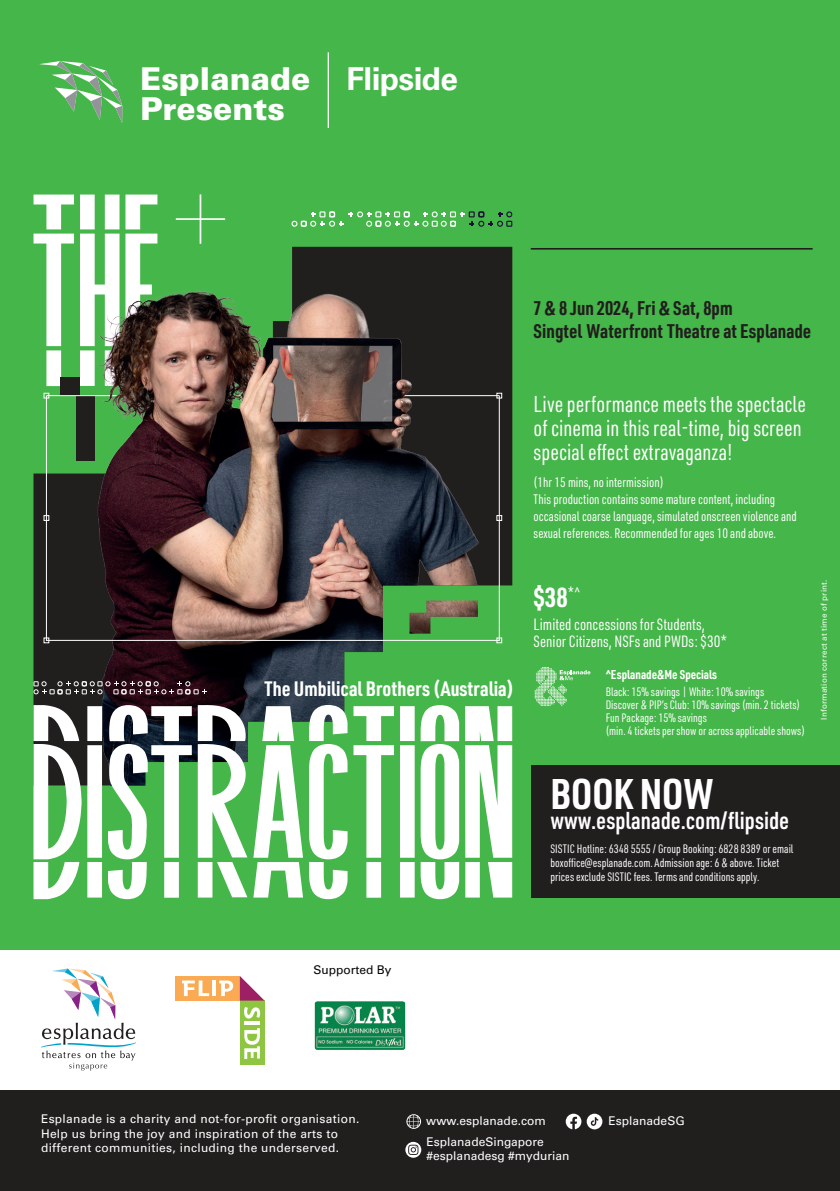
<style>
.page{position:relative;width:840px;height:1191px;background:#fff}
.page>*{position:absolute;margin:0;border:0;box-sizing:border-box;transform-origin:0 0}
.t1{font:700 42px "URWDIN Cond";color:#fff}
.t2{font:900 31.6px/30.2px "Univers LT Std";color:#fff}
.t3{font:700 31.6px "Univers LT Std";letter-spacing:-.02em;color:#fff}
.t4{font:700 27px "URWDIN Cond";color:#fff}
.t5{font:600 24px "URWDIN Cond";color:#fff}
.t6{font:22.4px/24.2px "URWDIN Cond";color:#fff}
.t7{font:700 20.4px "URWDIN Cond";color:#fff}
.t8{font:700 19.4px/23.4px "URWDIN Cond";color:#211e1e}
.t9{font:16px/17.2px "URWDIN Cond";color:#fff}
.t10{font:13.6px/16.8px "URWDIN Cond";color:#fff}
.t11{font:700 12.6px "URWDIN Cond";color:#fff}
.t12{font:12px/13.2px "URWDIN Cond";color:#fff}
.t13{font:12px/14.4px "Univers LT Std";letter-spacing:.025em;color:#fff}
.t14{font:12px/14px "Univers LT Std";color:#fff}
.t15{font:12px "Univers LT Std";color:#050504}
.t16{font:8px "Univers LT Std";letter-spacing:.025em;color:#fff}
</style>
<div class="page">
<div style="left:0;top:0;width:839px;height:1191px;background:#45b649"></div>
<svg style="left:33px;top:194px;width:41px;height:53px"></svg>
<svg style="left:80px;top:194px;width:39px;height:53px"></svg>
<svg style="left:125px;top:194px;width:32px;height:53px"></svg>
<svg style="left:46px;top:247px;width:466px;height:32px"></svg>
<img style="left:33px;top:279px;width:479px;height:506px">
<svg style="left:33px;top:705px;width:48px;height:194px"></svg>
<svg style="left:87px;top:706px;width:15px;height:191px;background:#f1f5f1"></svg>
<svg style="left:108px;top:705px;width:84px;height:194px"></svg>
<svg style="left:198px;top:705px;width:49px;height:192px"></svg>
<svg style="left:253px;top:706px;width:50px;height:191px"></svg>
<svg style="left:309px;top:705px;width:38px;height:194px"></svg>
<svg style="left:353px;top:706px;width:41px;height:191px"></svg>
<div style="left:400px;top:706px;width:14px;height:191px;background:#fff"></div>
<svg style="left:420px;top:705px;width:39px;height:194px"></svg>
<svg style="left:465px;top:706px;width:47px;height:191px"></svg>
<svg style="left:44px;top:393px;width:5px;height:5px"></svg>
<svg style="left:44px;top:515px;width:5px;height:6px"></svg>
<svg style="left:44px;top:637px;width:5px;height:6px"></svg>
<svg style="left:496px;top:393px;width:5px;height:5px"></svg>
<svg style="left:496px;top:515px;width:5px;height:6px"></svg>
<svg style="left:496px;top:637px;width:5px;height:6px"></svg>
<img style="left:409px;top:600px;width:68px;height:33px">
<hr style="left:199px;top:194px;width:2px;height:50px;background:#fff">
<hr style="left:176px;top:218px;width:49px;height:2px;background:#fff">
<svg style="left:291px;top:211px;width:221px;height:16px"></svg>
<svg style="left:33px;top:681px;width:173px;height:13px;background:#54454a"></svg>
<hr style="left:530px;top:248px;width:282px;height:2px;background:#211e1e">
<div style="left:0;top:1044px;width:839px;height:147px;background:#211e1e"></div>
<svg style="left:534px;top:667px;width:56px;height:39px"></svg>
<div style="left:531px;top:765px;width:308px;height:132px;background:#211e1e"></div>
<svg style="left:405px;top:1141px;width:16px;height:16px"></svg>
<svg style="left:406px;top:1114px;width:15px;height:14px"></svg>
<svg style="left:565px;top:1113px;width:37px;height:16px"></svg>
<div style="left:0;top:950px;width:839px;height:139px;background:#fff"></div>
<svg style="left:41px;top:968px;width:95px;height:102px"></svg>
<div style="left:175px;top:976px;width:65px;height:24px;background:#f9aa53"></div>
<div style="left:240px;top:1000px;width:24px;height:65px;background:#8fc641"></div>
<svg style="left:182px;top:980px;width:27px;height:16px"></svg>
<hr style="left:212px;top:980px;width:4px;height:16px;background:#fff">
<svg style="left:219px;top:980px;width:14px;height:16px"></svg>
<svg style="left:244px;top:1007px;width:16px;height:11px"></svg>
<hr style="left:244px;top:1021px;width:16px;height:4px;background:#fff">
<svg style="left:244px;top:1028px;width:16px;height:31px"></svg>
<svg style="left:240px;top:976px;width:24px;height:24px"></svg>
<img style="left:314px;top:1001px;width:92px;height:49px">
<hr style="left:327px;top:52px;width:2px;height:76px;background:#fff">
<svg style="left:39px;top:61px;width:83px;height:62px"></svg>
<p class="t2" style="left:140px;top:63px;width:171px">Esplanade<br>Presents</p>
<p class="t3" style="left:346px;top:61px;width:113px">Flipside</p>
<p class="t7" style="left:264px;top:674px;width:251px">The Umbilical Brothers (Australia)</p>
<p class="t8" style="left:533px;top:295px;width:279px">7&amp; 8 Jun 2024, Fri &amp; Sat, 8pm<br>Singtel Waterfront Theatre at Esplanade</p>
<p class="t6" style="left:533px;top:391px;width:274px">Live performance meets the spectacle of cinema in this real-time, big screen special effect extravaganza!</p>
<p class="t10" style="left:533px;top:474px;width:264px">(1hr 15 mins, no intermission)<br>This production contains some mature content, including occasional coarse language, simulated onscreen violence and sexual references. Recommended for ages 10 and above.</p>
<p class="t4" style="left:533px;top:579px;width:48px">$38<sup>*^</sup></p>
<p class="t9" style="left:533px;top:615px;width:195px">Limited concessions for Students,<br>Senior Citizens, NSFs and PWDs: $30*</p>
<p class="t11" style="left:605px;top:666px;width:113px">^Esplanade&amp;Me Specials</p>
<p class="t12" style="left:605px;top:684px;width:201px">Black: 15% savings | White: 10% savings<br>Discover &amp; PIP’s Club: 10% savings (min. 2 tickets)<br>Fun Package: 15% savings<br>(min. 4 tickets per show or across applicable shows)</p>
<p class="t16" style="left:818px;top:720px;width:142px;rotate:-90deg">Information correct at time of print.</p>
<p class="t1" style="left:550px;top:765px;width:164px">BOOK NOW</p>
<p class="t5" style="left:550px;top:804px;width:240px">www.esplanade.com/flipside</p>
<p class="t12" style="left:550px;top:842px;width:244px;line-height:13.8px">SISTIC Hotline: 6348 5555 / Group Booking: 6828 8389 or email boxoffice@esplanade.com. Admission age: 6 &amp; above. Ticket prices exclude SISTIC fees. Terms and conditions apply.</p>
<p class="t15" style="left:313px;top:962px;width:80px">Supported By</p>
<p class="t13" style="left:41px;top:1111px;width:319px">Esplanade is a charity and not-for-profit organisation.<br>Help us bring the joy and inspiration of the arts to different communities, including the underserved.</p>
<p class="t14" style="left:426px;top:1113px;width:121px">www.esplanade.com</p>
<p class="t14" style="left:608px;top:1113px;width:78px">EsplanadeSG</p>
<p class="t14" style="left:426px;top:1135px;width:144px">EsplanadeSingapore #esplanadesg #mydurian</p>
</div>
